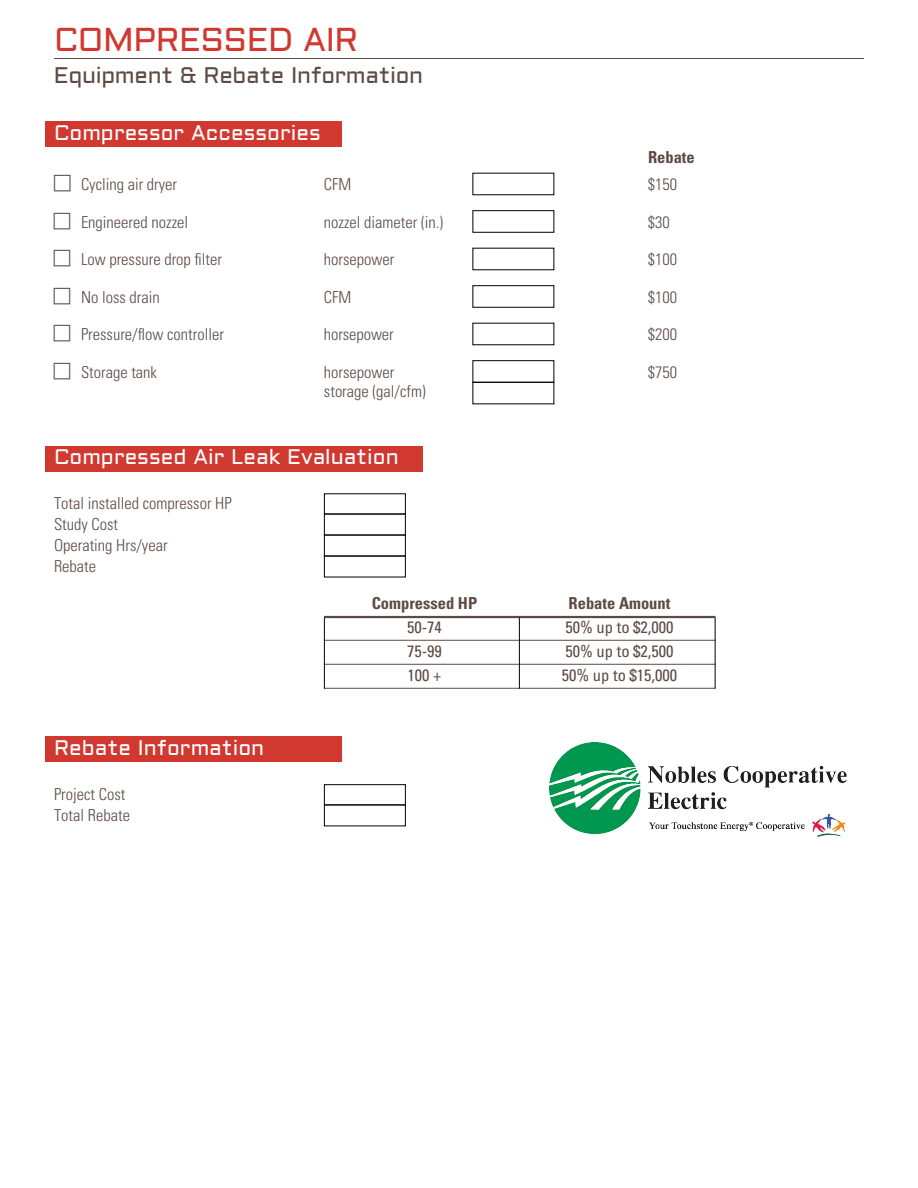
<style>
.page{position:relative;width:918px;height:1188px;background:#fff}
.page>*{position:absolute;margin:0;border:0;box-sizing:border-box;transform-origin:0 0}
.t1{font:33px "Aldrich";letter-spacing:-.015em;color:#d1382f}
.t2{font:22.5px "Aldrich";letter-spacing:-.015em;color:#5c4b44}
.t3{font:21px "Aldrich";color:#fff}
.t4{font:300 condensed 16.5px/21px "Univers LT Std";color:#5c4b44}
.t5{font:condensed 16.5px "Univers LT Std";color:#5c4b44}
.t6{font:700 condensed 16.5px "Univers LT Std";color:#5c4b44}
</style>
<div class="page">
<div style="left:45px;top:122px;width:297px;height:25px;background:#d1382f"></div>
<div style="left:45px;top:446px;width:378px;height:25px;background:#d1382f"></div>
<div style="left:45px;top:737px;width:297px;height:25px;background:#d1382f"></div>
<hr style="left:54px;top:58px;width:810px;height:1px;background:#5c4b44">
<div style="left:472px;top:210px;width:82px;height:23px;border:1px solid #000"></div>
<div style="left:472px;top:285px;width:82px;height:23px;border:1px solid #000"></div>
<div style="left:472px;top:360px;width:82px;height:23px;border:1px solid #000"></div>
<div style="left:472px;top:382px;width:82px;height:22px;border:1px solid #000"></div>
<div style="left:324px;top:514px;width:82px;height:21px;border:1px solid #000"></div>
<div style="left:324px;top:535px;width:82px;height:21px;border:1px solid #000"></div>
<div style="left:324px;top:556px;width:82px;height:21px;border:1px solid #000"></div>
<div style="left:324px;top:784px;width:82px;height:21px;border:1px solid #000"></div>
<hr style="left:324px;top:616px;width:392px;height:2px;background:#5c4b44">
<hr style="left:324px;top:640px;width:392px;height:1px;background:#5c4b44">
<hr style="left:324px;top:664px;width:392px;height:1px;background:#5c4b44">
<hr style="left:324px;top:688px;width:392px;height:1px;background:#5c4b44">
<hr style="left:324px;top:618px;width:1px;height:71px;background:#000">
<hr style="left:519px;top:618px;width:1px;height:71px;background:#000">
<hr style="left:715px;top:618px;width:1px;height:71px;background:#000">
<img style="left:550px;top:742px;width:296px;height:94px">
<h1 class="t1" style="left:54px;top:17px;width:306px">COMPRESSED AIR</h1>
<h2 class="t2" style="left:54px;top:60px;width:371px">Equipment &amp; Rebate Information</h2>
<p class="t3" style="left:54px;top:118px;width:268px">Compressor Accessories</p>
<p class="t6" style="left:648px;top:147px;width:48px">Rebate</p>
<p class="t4" style="left:81px;top:174px;width:98px">Cycling air dryer</p>
<p class="t4" style="left:324px;top:174px;width:29px">CFM</p>
<p class="t4" style="left:648px;top:174px;width:31px">$150</p>
<p class="t4" style="left:81px;top:212px;width:109px">Engineered nozzel</p>
<p class="t4" style="left:324px;top:212px;width:121px">nozzel diameter (in.)</p>
<p class="t4" style="left:648px;top:212px;width:23px">$30</p>
<p class="t4" style="left:81px;top:249px;width:143px">Low pressure drop filter</p>
<p class="t4" style="left:324px;top:249px;width:72px">horsepower</p>
<p class="t4" style="left:648px;top:249px;width:31px">$100</p>
<p class="t4" style="left:81px;top:287px;width:80px">No loss drain</p>
<p class="t4" style="left:324px;top:287px;width:29px">CFM</p>
<p class="t4" style="left:648px;top:287px;width:31px">$100</p>
<p class="t4" style="left:81px;top:324px;width:144px">Pressure/flow controller</p>
<p class="t4" style="left:324px;top:324px;width:71px">horsepower</p>
<p class="t4" style="left:648px;top:324px;width:31px">$200</p>
<p class="t4" style="left:81px;top:362px;width:78px">Storage tank</p>
<p class="t4" style="left:324px;top:362px;width:72px">horsepower</p>
<p class="t4" style="left:648px;top:362px;width:31px">$750</p>
<p class="t4" style="left:324px;top:381px;width:103px">storage (gal/cfm)</p>
<p class="t3" style="left:54px;top:442px;width:346px">Compressed Air Leak Evaluation</p>
<p class="t4" style="left:54px;top:493px;width:179px">Total installed compressor HP<br>Study Cost<br>Operating Hrs/year<br>Rebate</p>
<p class="t3" style="left:54px;top:733px;width:212px">Rebate Information</p>
<p class="t4" style="left:54px;top:784px;width:78px">Project Cost<br>Total Rebate</p>
<p class="t6" style="left:372px;top:593px;width:107px">Compressed HP</p>
<p class="t6" style="left:569px;top:593px;width:103px">Rebate Amount</p>
<p class="t5" style="left:407px;top:617px;width:36px">50-74</p>
<p class="t5" style="left:565px;top:617px;width:110px">50% up to $2,000</p>
<p class="t5" style="left:407px;top:641px;width:36px">75-99</p>
<p class="t5" style="left:565px;top:641px;width:110px">50% up to $2,500</p>
<p class="t5" style="left:408px;top:665px;width:35px">100 +</p>
<p class="t5" style="left:562px;top:665px;width:117px">50% up to $15,000</p>
</div>
